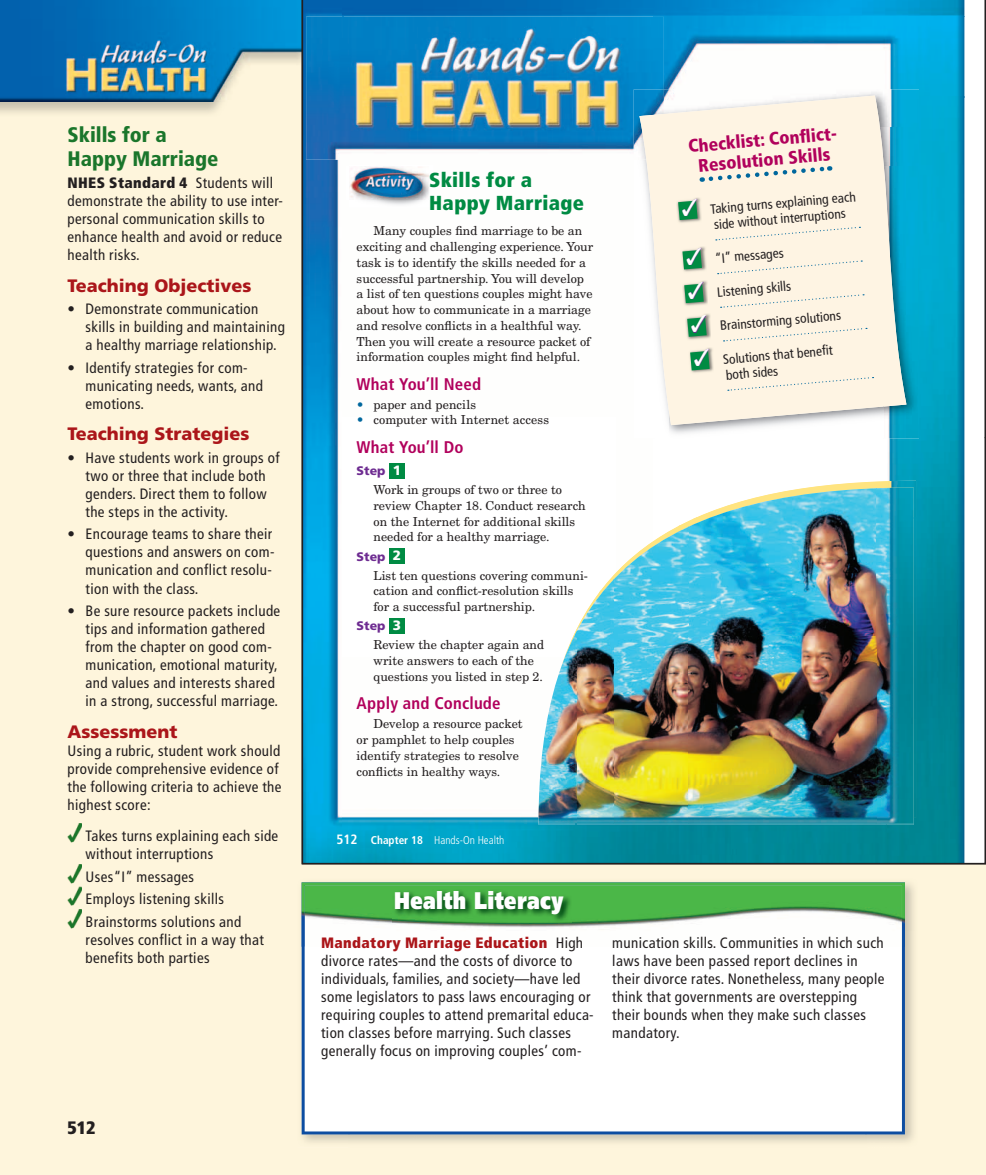
<style>
.page{position:relative;width:986px;height:1175px;background:#fff}
.page>*{position:absolute;margin:0;border:0;box-sizing:border-box;transform-origin:0 0}
.t1{font:900 24px "Frutiger LT Std";letter-spacing:.02em;color:#fff;scale:.81 1}
.t2{font:900 condensed 21px/24px "Frutiger LT Std";color:#1a762b}
.t3{font:900 condensed 20.25px/22.5px "Frutiger LT Std";letter-spacing:.015em;color:#008b43}
.t4{font:900 18px "Frutiger LT Std";color:#ab161a}
.t5{font:900 condensed 18px/20.2px "Frutiger LT Std";color:#b1015c;text-align:center}
.t6{font:900 condensed 18px "Frutiger LT Std";color:#231f20}
.t7{font:700 condensed 16.8px "Frutiger LT Std";letter-spacing:.01em;color:#b1015c}
.t8{font:condensed 15px/18px "Frutiger LT Std";letter-spacing:.025em;color:#231f20}
.t9{font:condensed 13.5px/15.8px "Frutiger LT Std";color:#231f20}
.t10{font:12.3px/15.8px "New Century Schlbk LT Std";color:#231f20}
.t11{font:12.3px/15.8px "New Century Schlbk LT Std";color:#00679d}
.t12{font:300 condensed 11.25px "Frutiger LT Std";color:#fff}
.s1{font-weight:900}
.s2{font-weight:900;color:#ab161a}
.s3{color:#6e2c91}
.s4{font-family:"Frutiger LT Std";font-weight:900;color:#6e2c91}
.s5{font-family:"Frutiger LT Std";font-weight:900;font-size:13.5px;color:#fff}
.s6{font-weight:700;font-size:13.5px}
.s7{font-weight:700}
</style>
<div class="page">
<div style="left:0;top:0;width:986px;height:1174px;background:#fef5dc"></div>
<img style="left:0;top:0;width:302px;height:117px">
<img style="left:0;top:0;width:301px;height:101px">
<img style="left:904px;top:882px;width:10px;height:49px">
<img style="left:866px;top:931px;width:48px;height:212px">
<div style="left:301px;top:946px;width:603px;height:188px;background:#fff"></div>
<img style="left:301px;top:882px;width:603px;height:64px">
<img style="left:393px;top:889px;width:178px;height:33px">
<img style="left:68px;top:823px;width:14px;height:20px">
<img style="left:68px;top:864px;width:14px;height:20px">
<img style="left:68px;top:886px;width:14px;height:20px">
<img style="left:68px;top:909px;width:14px;height:20px">
<img style="left:302px;top:0;width:684px;height:864px">
<p class="t2" style="left:68px;top:124px;width:152px">Skills for a<br>Happy Marriage</p>
<p class="t8" style="left:68px;top:175px;width:217px"><span class="s1">NHES Standard 4</span> Students will demonstrate the ability to use inter&shy;personal communication skills to enhance health and avoid or reduce health risks.</p>
<p class="t4" style="left:68px;top:278px;width:185px">Teaching Objectives</p>
<p class="t8" style="left:86px;top:301px;width:201px;text-indent:-18px">• Demonstrate communication skills in building and maintaining a healthy marriage relationship.</p>
<p class="t8" style="left:86px;top:360px;width:179px;text-indent:-18px">• Identify strategies for com&shy;municating needs, wants, and emotions.</p>
<p class="t4" style="left:68px;top:427px;width:183px">Teaching Strategies</p>
<p class="t8" style="left:86px;top:450px;width:195px;text-indent:-18px">• Have students work in groups of two or three that include both genders. Direct them to follow the steps in the activity.</p>
<p class="t8" style="left:86px;top:526px;width:190px;text-indent:-18px">• Encourage teams to share their questions and answers on com&shy;munication and conflict resolu&shy;tion with the class.</p>
<p class="t8" style="left:86px;top:603px;width:196px;text-indent:-18px">• Be sure resource packets include tips and information gathered from the chapter on good com&shy;munication, emotional maturity, and values and interests shared in a strong, successful marriage.</p>
<p class="t4" style="left:68px;top:724px;width:111px">Assessment</p>
<p class="t8" style="left:68px;top:742px;width:215px">Using a rubric, student work should provide comprehensive evidence of the following criteria to achieve the highest score:</p>
<p class="t8" style="left:86px;top:828px;width:194px">Takes turns explaining each side without interruptions</p>
<p class="t8" style="left:86px;top:866px;width:157px;line-height:22.5px">Uses“I” messages<br>Employs listening skills<br>Brainstorms solutions and</p>
<p class="t8" style="left:86px;top:931px;width:180px">resolves conflict in a way that benefits both parties</p>
<p class="t8" style="left:321px;top:934px;width:274px"><span class="s2">Mandatory Marriage Education</span> High divorce rates—and the costs of divorce to individuals, families, and society—have led some legislators to pass laws encouraging or requiring couples to attend premarital educa&shy;tion classes before marrying. Such classes generally focus on improving couples’ com-</p>
<p class="t8" style="left:612px;top:934px;width:274px">munication skills. Communities in which such laws have been passed report declines in their divorce rates. Nonetheless, many people think that governments are overstepping their bounds when they make such classes mandatory.</p>
<p class="t5" style="left:687px;top:138px;width:154px;rotate:-5deg">Checklist: Confl ict-<br>Resolution Skills</p>
<p class="t9" style="left:712px;top:202px;width:145px;text-indent:-31px;rotate:-5deg"><span class="s3">✓</span> Taking turns explaining each side without interruptions</p>
<p class="t9" style="left:686px;top:254px;width:99px;rotate:-5deg"><span class="s3">✓</span> “I” messages</p>
<p class="t9" style="left:687px;top:288px;width:105px;rotate:-5deg"><span class="s3">✓</span> Listening skills</p>
<p class="t9" style="left:690px;top:321px;width:152px;rotate:-5deg"><span class="s3">✓</span> Brainstorming solutions</p>
<p class="t9" style="left:724px;top:352px;width:110px;text-indent:-31px;rotate:-5deg"><span class="s3">✓</span> Solutions that benefi t both sides</p>
<p class="t3" style="left:429px;top:171px;width:156px">Skills for a<br>Happy Marriage</p>
<p class="t10" style="left:356px;top:224px;width:238px;text-indent:17px">Many couples find marriage to be an exciting and challenging experience. Your task is to identify the skills needed for a successful partnership. You will develop a list of ten questions couples might have about how to communicate in a marriage and resolve conflicts in a healthful way.<br>Then you will create a resource packet of information couples might find helpful.</p>
<p class="t7" style="left:356px;top:374px;width:126px">What You’ll Need</p>
<p class="t10" style="left:373px;top:397px;width:177px">paper and pencils<br>computer with Internet access</p>
<p class="t7" style="left:356px;top:437px;width:108px">What You’ll Do</p>
<p class="t10" style="left:373px;top:462px;width:190px;line-height:19.2px;text-indent:-17px"><span class="s4">Step</span> <span class="s5">1<br></span>Work in groups of two or three to</p>
<p class="t10" style="left:373px;top:499px;width:214px">review Chapter 18. Conduct research on the Internet for additional skills needed for a healthy marriage.</p>
<p class="t10" style="left:373px;top:547px;width:216px;line-height:19.2px;text-indent:-17px"><span class="s4">Step</span> <span class="s5">2<br></span>List ten questions covering communi-</p>
<p class="t10" style="left:373px;top:584px;width:201px">cation and conflict-resolution skills for a successful partnership.</p>
<p class="t10" style="left:373px;top:617px;width:172px;line-height:19.2px;text-indent:-17px"><span class="s4">Step</span> <span class="s5">3<br></span>Review the chapter again and</p>
<p class="t10" style="left:373px;top:654px;width:171px">write answers to each of the questions you listed in step 2.</p>
<p class="t7" style="left:356px;top:693px;width:145px">Apply and Conclude</p>
<p class="t10" style="left:356px;top:717px;width:167px;text-indent:17px">Develop a resource packet or pamphlet to help couples identify strategies to resolve conflicts in healthy ways.</p>
<p class="t11" style="left:356px;top:397px;width:9px">• •</p>
<p class="t12" style="left:336px;top:834px;width:169px"><span class="s6">512</span> <span class="s7">Chapter 18</span> Hands-On Health</p>
<p class="t1" style="left:394px;top:891px;width:210px">Health Literacy</p>
<p class="t6" style="left:68px;top:1120px;width:30px">512</p>
</div>
